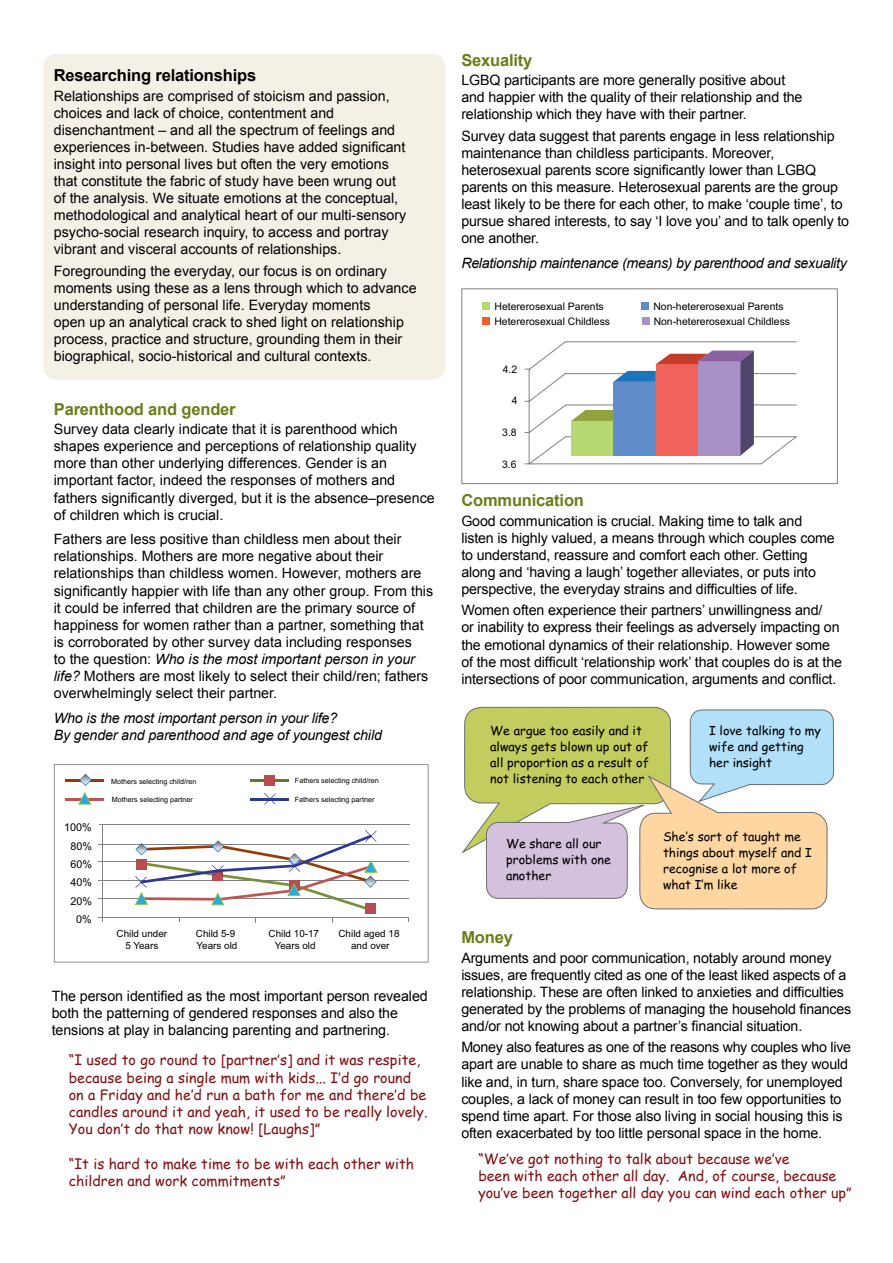
<style>
.page{position:relative;width:893px;height:1263px;background:#fff}
.page>*{position:absolute;margin:0;border:0;box-sizing:border-box;transform-origin:0 0}
.t1{font:700 16.5px "Arial";letter-spacing:-.01em;color:#6c7c19}
.t2{font:700 16.5px "Arial";letter-spacing:-.01em;color:#000}
.t3{font:14.25px/17.1px "Arial";letter-spacing:-.005em;color:#000}
.t4{font:14.25px/17.2px "Comic Sans MS";letter-spacing:.005em;color:#821315}
.t5{font:italic 14.25px/17.1px "Arial";letter-spacing:-.01em;color:#000}
.t6{font:12.45px/16px "Comic Sans MS";color:#000}
.t7{font:10.8px/18.5px "Arial";color:#000;text-align:right}
.t8{font:10.35px/15.5px "Arial";color:#000}
.t9{font:9.9px/11.9px "Arial";color:#000;text-align:center}
.t10{font:7.2px "Arial";color:#000}
.s1{font-style:italic}
</style>
<div class="page">
<div style="left:43px;top:54px;width:402px;height:326px;background:#f4f0e5;border-radius:13px"></div>
<svg style="left:462px;top:707px;width:372px;height:202px"></svg>
<svg style="left:54px;top:764px;width:375px;height:198px"></svg>
<hr style="left:99px;top:824px;width:310px;height:1px;background:#808285">
<hr style="left:98px;top:844px;width:310px;height:1px;background:#808285">
<hr style="left:98px;top:861px;width:311px;height:1px;background:#808285">
<hr style="left:99px;top:898px;width:310px;height:1px;background:#808285">
<hr style="left:98px;top:917px;width:311px;height:1px;background:#808285">
<hr style="left:102px;top:825px;width:1px;height:96px;background:#808285">
<div style="left:365px;top:903px;width:11px;height:11px;background:#b84d50"></div>
<svg style="left:135px;top:830px;width:243px;height:80px"></svg>
<hr style="left:66px;top:779px;width:38px;height:3px;background:#943c07">
<hr style="left:66px;top:798px;width:38px;height:3px;background:#c05455">
<hr style="left:250px;top:779px;width:38px;height:3px;background:#62782d">
<hr style="left:250px;top:798px;width:39px;height:3px;background:#2b3990">
<svg style="left:264px;top:793px;width:12px;height:12px"></svg>
<svg style="left:79px;top:774px;width:13px;height:12px"></svg>
<svg style="left:78px;top:792px;width:13px;height:13px"></svg>
<div style="left:264px;top:775px;width:10px;height:11px;background:#b84d50"></div>
<svg style="left:461px;top:288px;width:377px;height:196px"></svg>
<svg style="left:571px;top:351px;width:183px;height:105px"></svg>
<div style="left:482px;top:302px;width:8px;height:7px;background:#b6d772"></div>
<div style="left:482px;top:317px;width:8px;height:8px;background:#f15a29"></div>
<div style="left:641px;top:302px;width:8px;height:8px;background:#608dc9"></div>
<div style="left:642px;top:317px;width:7px;height:8px;background:#a791c5"></div>
<p class="t2" style="left:54px;top:65px;width:204px">Researching relationships</p>
<p class="t3" style="left:54px;top:87px;width:354px">Relationships are comprised of stoicism and passion, choices and lack of choice, contentment and disenchantment – and all the spectrum of feelings and experiences in-between. Studies have added significant insight into personal lives but often the very emotions that constitute the fabric of study have been wrung out of the analysis. We situate emotions at the conceptual, methodological and analytical heart of our multi-sensory psycho-social research inquiry, to access and portray vibrant and visceral accounts of relationships.</p>
<p class="t3" style="left:54px;top:262px;width:364px">Foregrounding the everyday, our focus is on ordinary moments using these as a lens through which to advance understanding of personal life. Everyday moments<br>open up an analytical crack to shed light on relationship process, practice and structure, grounding them in their biographical, socio-historical and cultural contexts.</p>
<p class="t1" style="left:54px;top:398px;width:183px">Parenthood and gender</p>
<p class="t3" style="left:54px;top:421px;width:382px">Survey data clearly indicate that it is parenthood which shapes experience and perceptions of relationship quality more than other underlying differences. Gender is an important factor, indeed the responses of mothers and fathers significantly diverged, but it is the absence–presence of children which is crucial.</p>
<p class="t3" style="left:54px;top:531px;width:381px">Fathers are less positive than childless men about their relationships. Mothers are more negative about their relationships than childless women. However, mothers are significantly happier with life than any other group. From this it could be inferred that children are the primary source of happiness for women rather than a partner, something that is corroborated by other survey data including responses<br>to the question: <span class="s1">Who is the most important person in your life?</span> Mothers are most likely to select their child/ren; fathers overwhelmingly select their partner.</p>
<p class="t5" style="left:54px;top:709px;width:330px">Who is the most important person in your life?<br>By gender and parenthood and age of youngest child</p>
<p class="t7" style="left:64px;top:818px;width:29px">100%<br>80%<br>60%<br>40%<br>20%<br>0%</p>
<p class="t10" style="left:111px;top:776px;width:87px">Mothers selecting child/ren</p>
<p class="t10" style="left:112px;top:794px;width:83px">Mothers selecting partner</p>
<p class="t10" style="left:295px;top:776px;width:85px">Fathers selecting child/ren</p>
<p class="t10" style="left:295px;top:795px;width:81px">Fathers selecting partner</p>
<p class="t9" style="left:117px;top:928px;width:52px">Child under<br>5 Years</p>
<p class="t9" style="left:196px;top:928px;width:43px;text-align:left">Child 5-9<br>Years old</p>
<p class="t9" style="left:269px;top:928px;width:52px">Child 10-17<br>Years old</p>
<p class="t9" style="left:338px;top:928px;width:62px">Child aged 18 and over</p>
<p class="t3" style="left:52px;top:988px;width:378px">The person identified as the most important person revealed both the patterning of gendered responses and also the tensions at play in balancing parenting and partnering.</p>
<p class="t4" style="left:69px;top:1051px;width:360px">“I used to go round to [partner’s] and it was respite, because being a single mum with kids... I’d go round on a Friday and he’d run a bath for me and there’d be candles around it and yeah, it used to be really lovely.<br>You don’t do that now know! [Laughs]”</p>
<p class="t4" style="left:69px;top:1154px;width:347px">“It is hard to make time to be with each other with children and work commitments”</p>
<p class="t1" style="left:461px;top:49px;width:73px">Sexuality</p>
<p class="t3" style="left:461px;top:72px;width:343px">LGBQ participants are more generally positive about and happier with the quality of their relationship and the relationship which they have with their partner.</p>
<p class="t3" style="left:461px;top:127px;width:389px">Survey data suggest that parents engage in less relationship maintenance than childless participants. Moreover, heterosexual parents score significantly lower than LGBQ parents on this measure. Heterosexual parents are the group least likely to be there for each other, to make ‘couple time’, to pursue shared interests, to say ‘I love you’ and to talk openly to one another.</p>
<p class="t5" style="left:461px;top:255px;width:387px">Relationship maintenance (means) by parenthood and sexuality</p>
<p class="t8" style="left:494px;top:298px;width:117px">Hetererosexual Parents<br>Hetererosexual Childless</p>
<p class="t8" style="left:653px;top:299px;width:138px;line-height:15px">Non-hetererosexual Parents<br>Non-hetererosexual Childless</p>
<p class="t8" style="left:503px;top:362px;width:16px">4.2</p>
<p class="t8" style="left:512px;top:393px;width:7px">4</p>
<p class="t8" style="left:502px;top:425px;width:16px">3.8</p>
<p class="t8" style="left:502px;top:456px;width:16px">3.6</p>
<p class="t1" style="left:461px;top:490px;width:124px">Communication</p>
<p class="t3" style="left:461px;top:512px;width:375px">Good communication is crucial. Making time to talk and listen is highly valued, a means through which couples come to understand, reassure and comfort each other. Getting along and ‘having a laugh’ together alleviates, or puts into perspective, the everyday strains and difficulties of life.</p>
<p class="t3" style="left:461px;top:602px;width:382px">Women often experience their partners’ unwillingness and/<br>or inability to express their feelings as adversely impacting on the emotional dynamics of their relationship. However some of the most difficult ‘relationship work’ that couples do is at the intersections of poor communication, arguments and conflict.</p>
<p class="t6" style="left:490px;top:722px;width:160px">We argue too easily and it always gets blown up out of all proportion as a result of not listening to each other</p>
<p class="t6" style="left:709px;top:722px;width:113px">I love talking to my wife and getting her insight</p>
<p class="t6" style="left:506px;top:835px;width:106px">We share all our problems with one another</p>
<p class="t6" style="left:663px;top:828px;width:150px">She‛s sort of taught me things about myself and I recognise a lot more of what I‛m like</p>
<p class="t1" style="left:461px;top:926px;width:53px">Money</p>
<p class="t3" style="left:461px;top:949px;width:391px">Arguments and poor communication, notably around money issues, are frequently cited as one of the least liked aspects of a relationship. These are often linked to anxieties and difficulties generated by the problems of managing the household finances and/or not knowing about a partner’s financial situation.</p>
<p class="t3" style="left:461px;top:1039px;width:391px">Money also features as one of the reasons why couples who live apart are unable to share as much time together as they would like and, in turn, share space too. Conversely, for unemployed couples, a lack of money can result in too few opportunities to spend time apart. For those also living in social housing this is often exacerbated by too little personal space in the home.</p>
<p class="t4" style="left:478px;top:1149px;width:375px">“We’ve got nothing to talk about because we’ve<br>been with each other all day. And, of course, because you’ve been together all day you can wind each other up”</p>
</div>
